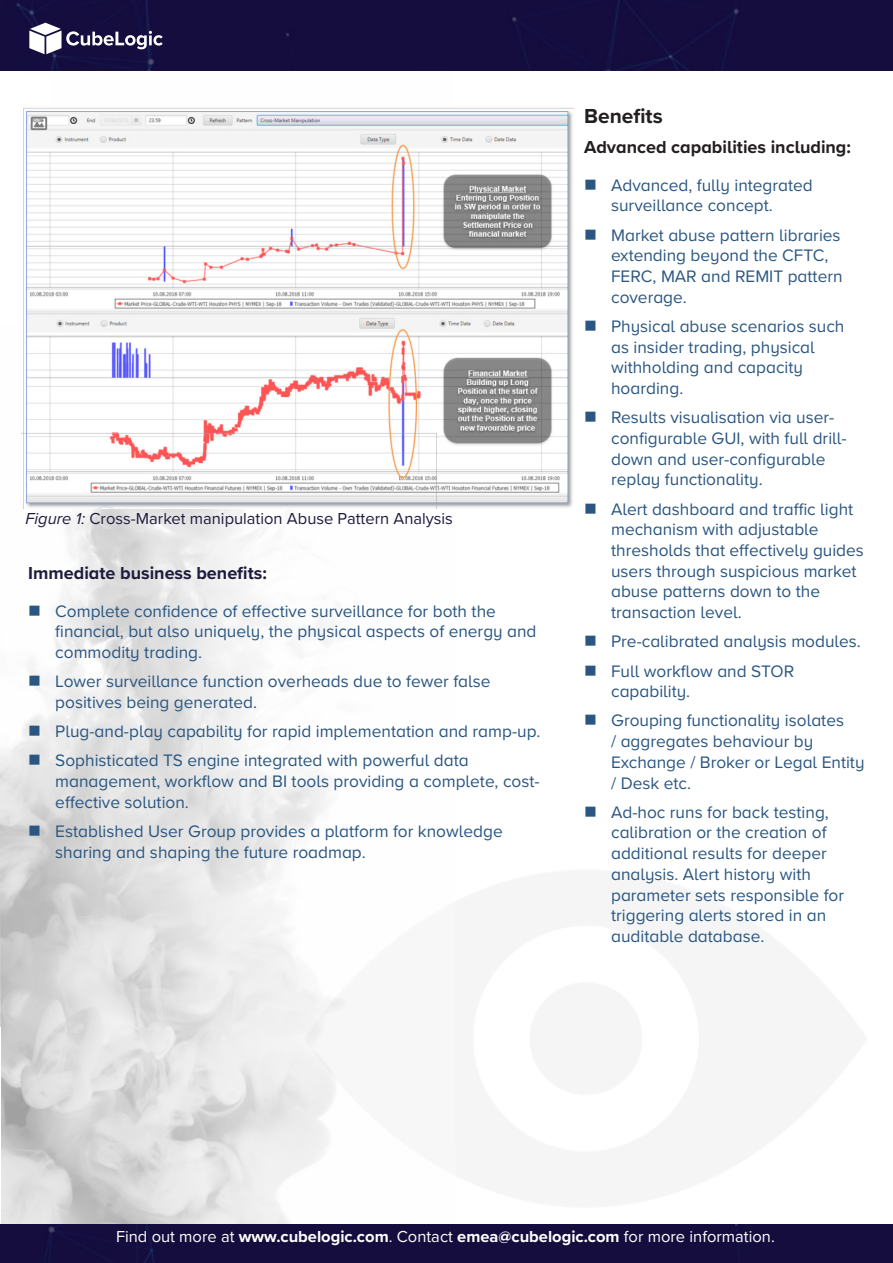
<style>
.page{position:relative;width:893px;height:1263px;background:#fff}
.page>*{position:absolute;margin:0;border:0;box-sizing:border-box;transform-origin:0 0}
.t1{font:700 21px "Proxima Nova A";color:#231f20}
.t2{font:700 18px "Proxima Nova A";color:#231f20}
.t3{font:700 18px "Proxima Nova A";color:#1e1c3c}
.t4{font:17.25px/20.7px "Proxima Nova A";color:#2a5681}
.t5{font:16.5px "Proxima Nova";color:#fff}
.t6{font:16.5px "Proxima Nova";color:#1e1c3c}
.s1{font-style:italic}
.s2{font-weight:700}
</style>
<div class="page">
<img style="left:0;top:509px;width:456px;height:716px">
<img style="left:21px;top:108px;width:552px;height:401px">
<div style="left:0;top:0;width:893px;height:70px;background:#150d3e"></div>
<div style="left:0;top:1225px;width:893px;height:38px;background:#150d3e"></div>
<svg style="left:29px;top:23px;width:134px;height:31px"></svg>
<svg style="left:30px;top:605px;width:10px;height:10px"></svg>
<svg style="left:30px;top:676px;width:10px;height:10px"></svg>
<svg style="left:30px;top:726px;width:10px;height:10px"></svg>
<svg style="left:30px;top:755px;width:10px;height:10px"></svg>
<svg style="left:30px;top:826px;width:10px;height:10px"></svg>
<p class="t6" style="left:26px;top:506px;width:429px"><span class="s1">Figure 1:</span> Cross-Market manipulation Abuse Pattern Analysis</p>
<p class="t3" style="left:28px;top:560px;width:240px">Immediate business benefits:</p>
<p class="t4" style="left:55px;top:600px;width:483px">Complete confidence of effective surveillance for both the financial, but also uniquely, the physical aspects of energy and commodity trading.</p>
<p class="t4" style="left:55px;top:670px;width:437px">Lower surveillance function overheads due to fewer false positives being generated.</p>
<p class="t4" style="left:55px;top:720px;width:487px">Plug-and-play capability for rapid implementation and ramp-up.</p>
<p class="t4" style="left:55px;top:750px;width:486px">Sophisticated TS engine integrated with powerful data management, workflow and BI tools providing a complete, cost&shy;effective solution.</p>
<p class="t4" style="left:55px;top:820px;width:449px">Established User Group provides a platform for knowledge sharing and shaping the future roadmap.</p>
<p class="t1" style="left:584px;top:100px;width:80px">Benefits</p>
<p class="t2" style="left:584px;top:134px;width:268px">Advanced capabilities including:</p>
<p class="t4" style="left:611px;top:174px;width:203px">Advanced, fully integrated surveillance concept.</p>
<p class="t4" style="left:611px;top:224px;width:233px">Market abuse pattern libraries extending beyond the CFTC,<br>FERC, MAR and REMIT pattern coverage.</p>
<p class="t4" style="left:611px;top:315px;width:235px">Physical abuse scenarios such as insider trading, physical withholding and capacity hoarding.</p>
<p class="t4" style="left:611px;top:406px;width:237px">Results visualisation via user&shy;configurable GUI, with full drill&shy;down and user-configurable replay functionality.</p>
<p class="t4" style="left:611px;top:498px;width:254px">Alert dashboard and traffic light mechanism with adjustable thresholds that effectively guides users through suspicious market abuse patterns down to the transaction level.</p>
<p class="t4" style="left:611px;top:630px;width:251px">Pre-calibrated analysis modules.</p>
<p class="t4" style="left:611px;top:660px;width:185px">Full workflow and STOR capability.</p>
<p class="t4" style="left:611px;top:709px;width:255px">Grouping functionality isolates<br>/ aggregates behaviour by<br>Exchange / Broker or Legal Entity / Desk etc.</p>
<p class="t4" style="left:611px;top:801px;width:235px">Ad-hoc runs for back testing, calibration or the creation of additional results for deeper analysis. Alert history with parameter sets responsible for triggering alerts stored in an auditable database.</p>
<p class="t5" style="left:116px;top:1224px;width:660px">Find out more at <span class="s2">www.cubelogic.com</span>. Contact <span class="s2">emea@cubelogic.com</span> for more information.</p>
</div>
